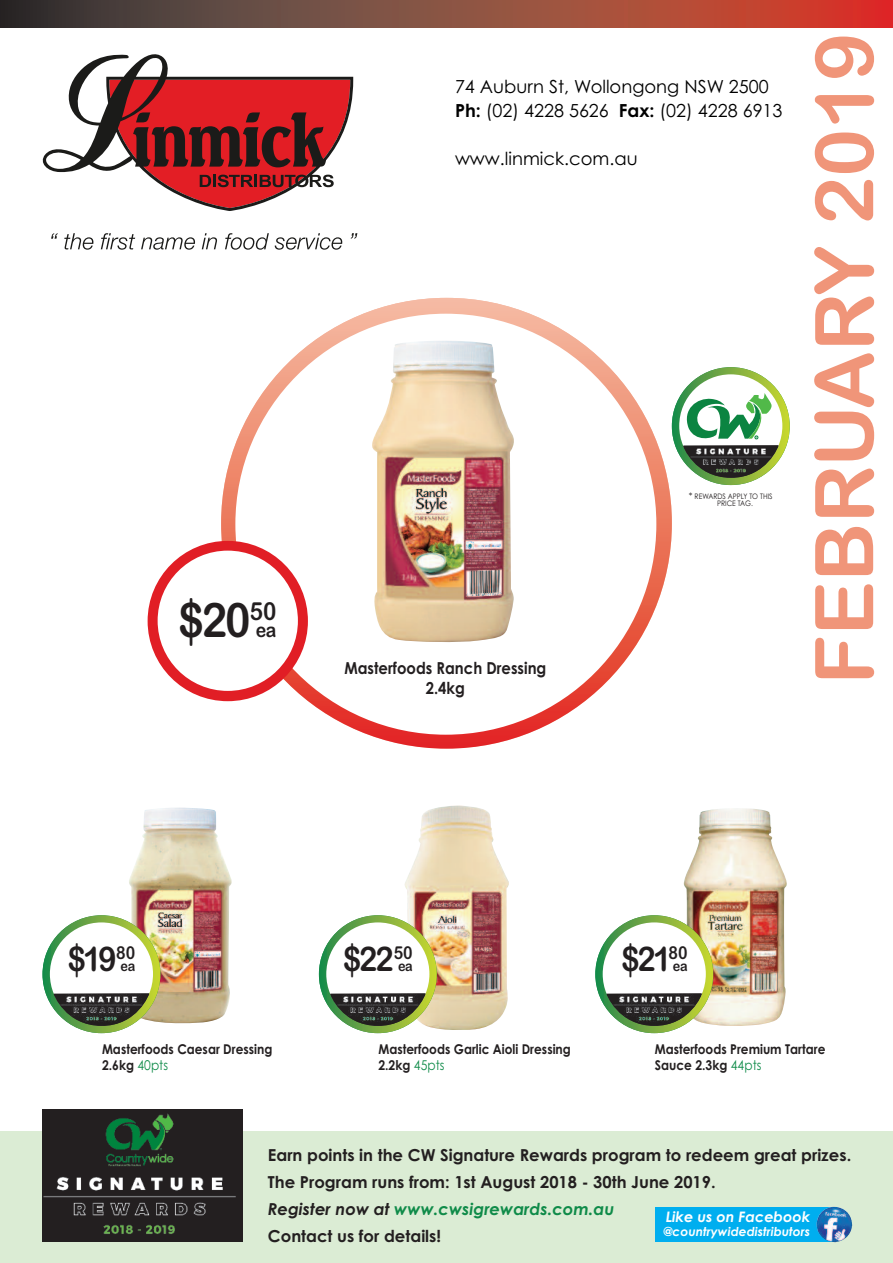
<style>
.page{position:relative;width:893px;height:1263px;background:#fff}
.page>*{position:absolute;margin:0;border:0;box-sizing:border-box;transform-origin:0 0}
.t1{font:81px "Arial Rounded MT Bold";color:#f09579}
.t2{font:47.7px "Arial Rounded MT Bold";color:#231f20;scale:.9 1}
.t3{font:34.05px "Arial Rounded MT Bold";color:#231f20;scale:.9 1}
.t4{font:19.65px "Arial Rounded MT Bold";color:#231f20;scale:.9 1}
.t5{font:18px/24px "Century Gothic";color:#000}
.t6{font:700 16.5px/27px "Century Gothic";color:#231f20}
.t7{font:700 16.5px/19.8px "Century Gothic";color:#231f20;text-align:center;scale:.9 1}
.t8{font:italic 700 14.55px "Century Gothic";color:#fff}
.t9{font:14.1px "Arial Rounded MT Bold";color:#231f20;scale:.9 1}
.t10{font:700 13.5px/16.2px "Century Gothic";color:#231f20;scale:.9 1}
.t11{font:italic 700 12.3px "Century Gothic";color:#fff}
.t12{font:7.5px/7.5px "Century Gothic";color:#231f20;scale:.9 1}
.s1{font-weight:700}
.s2{font-size:8.85px}
.s3{font-weight:400;color:#0f8b49}
.s4{font-style:italic}
.s5{font-style:italic;color:#0f8b49}
</style>
<div class="page">
<svg style="left:42px;top:54px;width:311px;height:157px"></svg>
<svg style="left:109px;top:80px;width:241px;height:128px"></svg>
<svg style="left:51px;top:233px;width:7px;height:6px"></svg>
<svg style="left:64px;top:233px;width:29px;height:17px"></svg>
<svg style="left:101px;top:233px;width:34px;height:17px"></svg>
<svg style="left:141px;top:237px;width:54px;height:13px"></svg>
<svg style="left:202px;top:233px;width:15px;height:16px"></svg>
<svg style="left:225px;top:233px;width:44px;height:17px"></svg>
<svg style="left:275px;top:233px;width:67px;height:17px"></svg>
<svg style="left:351px;top:233px;width:6px;height:6px"></svg>
<svg style="left:0;top:0;width:893px;height:28px;background:#88463a"></svg>
<div style="left:0;top:1131px;width:893px;height:132px;background:#dbecd4"></div>
<img style="left:43px;top:1110px;width:199px;height:132px">
<svg style="left:672px;top:367px;width:118px;height:118px;background:#79b043"></svg>
<div style="left:679px;top:374px;width:103px;height:103px;background:#fff;border-radius:50%"></div>
<svg style="left:687px;top:393px;width:85px;height:46px"></svg>
<svg style="left:683px;top:445px;width:96px;height:18px"></svg>
<img style="left:684px;top:445px;width:93px;height:33px">
<div style="left:656px;top:1207px;width:179px;height:35px;background:#00aeef"></div>
<img style="left:816px;top:1207px;width:36px;height:35px">
<svg style="left:221px;top:298px;width:451px;height:451px;background:#ec7b68"></svg>
<div style="left:235px;top:314px;width:421px;height:421px;background:#fff;border-radius:50%"></div>
<img style="left:372px;top:341px;width:142px;height:301px">
<div style="left:148px;top:541px;width:160px;height:160px;background:#e11e25;border-radius:50%"></div>
<div style="left:158px;top:551px;width:140px;height:140px;background:#fff;border-radius:50%"></div>
<img style="left:129px;top:807px;width:103px;height:216px">
<svg style="left:43px;top:915px;width:117px;height:118px;background:#77af40"></svg>
<div style="left:50px;top:922px;width:103px;height:103px;background:#fff;border-radius:50%"></div>
<svg style="left:54px;top:993px;width:95px;height:30px"></svg>
<img style="left:55px;top:993px;width:93px;height:33px">
<img style="left:404px;top:805px;width:105px;height:225px">
<svg style="left:319px;top:915px;width:118px;height:118px;background:#79b042"></svg>
<div style="left:326px;top:922px;width:103px;height:103px;background:#fff;border-radius:50%"></div>
<svg style="left:330px;top:993px;width:96px;height:33px"></svg>
<img style="left:331px;top:993px;width:94px;height:33px">
<img style="left:683px;top:808px;width:104px;height:218px">
<svg style="left:595px;top:915px;width:118px;height:118px;background:#77af44"></svg>
<div style="left:603px;top:922px;width:103px;height:103px;background:#fff;border-radius:50%"></div>
<svg style="left:606px;top:993px;width:96px;height:33px"></svg>
<img style="left:608px;top:993px;width:93px;height:33px">
<h2 class="t2" style="left:179px;top:592px;width:110px">$20<sup>50</sup></h2>
<p class="t4" style="left:256px;top:619px;width:24px">ea</p>
<p class="t5" style="left:455px;top:74px;width:329px">74 Auburn St, Wollongong NSW 2500<br><span class="s1">Ph:</span> (02) 4228 5626 <span class="s1">Fax:</span> (02) 4228 6913</p>
<p class="t5" style="left:455px;top:146px;width:184px">www.linmick.com.au</p>
<p class="t7" style="left:344px;top:658px;width:226px">Masterfoods Ranch Dressing<br>2.4kg</p>
<p class="t12" style="left:717px;top:492px;width:63px;text-indent:-28px"><span class="s2">*</span> REWARDS APPLY TO THIS<br>PRICE TAG.</p>
<h1 class="t1" style="left:798px;top:684px;width:653px;rotate:-90deg">FEBRUARY 2019</h1>
<h3 class="t3" style="left:68px;top:939px;width:77px">$19<sup>80</sup></h3>
<p class="t9" style="left:121px;top:957px;width:18px">ea</p>
<h3 class="t3" style="left:343px;top:939px;width:79px">$22<sup>50</sup></h3>
<p class="t9" style="left:398px;top:957px;width:18px">ea</p>
<h3 class="t3" style="left:621px;top:939px;width:75px">$21<sup>80</sup></h3>
<p class="t9" style="left:673px;top:957px;width:18px">ea</p>
<p class="t10" style="left:102px;top:1041px;width:191px">Masterfoods Caesar Dressing<br>2.6kg <span class="s3">40pts</span></p>
<p class="t10" style="left:378px;top:1041px;width:215px">Masterfoods Garlic Aioli Dressing<br>2.2kg <span class="s3">45pts</span></p>
<p class="t10" style="left:655px;top:1041px;width:191px">Masterfoods Premium Tartare<br>Sauce 2.3kg <span class="s3">44pts</span></p>
<p class="t6" style="left:268px;top:1141px;width:585px">Earn points in the CW Signature Rewards program to redeem great prizes.<br>The Program runs from: 1st August 2018 - 30th June 2019.<br><span class="s4">Register now at</span> <span class="s5">www.cwsigrewards.com.au<br></span>Contact us for details!</p>
<p class="t8" style="left:666px;top:1208px;width:146px">Like us on Facebook</p>
<p class="t11" style="left:663px;top:1224px;width:148px">@countrywidedistributors</p>
</div>
